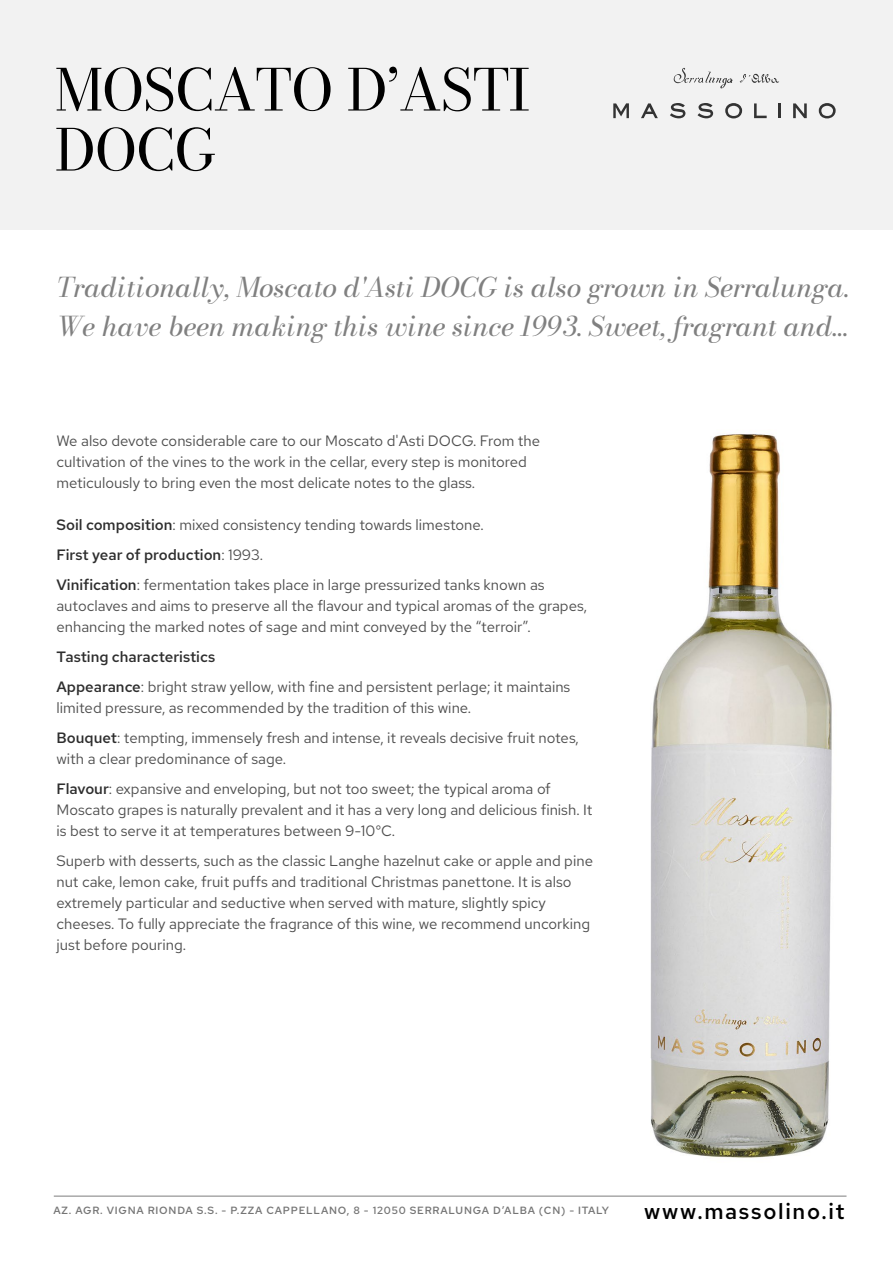
<style>
.page{position:relative;width:893px;height:1263px;background:#fff}
.page>*{position:absolute;margin:0;border:0;box-sizing:border-box;transform-origin:0 0}
.t1{font:57px/60px "Bodoni 11 Book";color:#000}
.t2{font:27px/39px "Bodoni 11 Book Italic";color:#808080}
.t3{font:500 21.9px "Red Hat Text";letter-spacing:.075em;color:#000}
.t4{font:15px/21px "Red Hat Text";color:#4d4d4d}
.t5{font:500 10.5px "Red Hat Text";letter-spacing:.075em;color:#757575}
.s1{font-weight:500;color:#2e2e2e}
</style>
<div class="page">
<hr style="left:54px;top:1196px;width:792px;height:1px;background:#7d7d7d">
<div style="left:0;top:0;width:893px;height:230px;background:#f2f2f2"></div>
<svg style="left:613px;top:103px;width:16px;height:15px"></svg>
<svg style="left:641px;top:103px;width:17px;height:15px"></svg>
<svg style="left:670px;top:103px;width:15px;height:15px"></svg>
<svg style="left:697px;top:103px;width:16px;height:15px"></svg>
<svg style="left:725px;top:103px;width:17px;height:15px"></svg>
<svg style="left:754px;top:103px;width:13px;height:15px"></svg>
<svg style="left:779px;top:103px;width:2px;height:15px"></svg>
<svg style="left:793px;top:103px;width:14px;height:15px"></svg>
<svg style="left:819px;top:103px;width:17px;height:15px"></svg>
<svg style="left:674px;top:68px;width:105px;height:21px"></svg>
<img style="left:650px;top:434px;width:182px;height:724px">
<h1 class="t1" style="left:55px;top:62px;width:476px">MOSCATO D’ASTI<br>DOCG</h1>
<h2 class="t2" style="left:57px;top:269px;width:794px">Traditionally, Moscato d'Asti DOCG is also grown in Serralunga.<br>We have been making this wine since 1993. Sweet, fragrant and...</h2>
<p class="t4" style="left:56px;top:430px;width:485px">We also devote considerable care to our Moscato d'Asti DOCG. From the cultivation of the vines to the work in the cellar, every step is monitored meticulously to bring even the most delicate notes to the glass.</p>
<p class="t4" style="left:56px;top:509px;width:490px;line-height:30px"><span class="s1">Soil composition</span>: mixed consistency tending towards limestone.<br><span class="s1">First year of production</span>: 1993.<br><span class="s1">Vinification</span>: fermentation takes place in large pressurized tanks known as</p>
<p class="t4" style="left:56px;top:595px;width:532px">autoclaves and aims to preserve all the flavour and typical aromas of the grapes, enhancing the marked notes of sage and mint conveyed by the “terroir”.</p>
<p class="t4" style="left:56px;top:641px;width:515px;line-height:30px"><span class="s1">Tasting characteristics<br>Appearance</span>: bright straw yellow, with fine and persistent perlage; it maintains</p>
<p class="t4" style="left:56px;top:692px;width:524px;line-height:30px">limited pressure, as recommended by the tradition of this wine.<br><span class="s1">Bouquet</span>: tempting, immensely fresh and intense, it reveals decisive fruit notes,</p>
<p class="t4" style="left:56px;top:743px;width:496px;line-height:30px">with a clear predominance of sage.<br><span class="s1">Flavour</span>: expansive and enveloping, but not too sweet; the typical aroma of</p>
<p class="t4" style="left:56px;top:799px;width:538px">Moscato grapes is naturally prevalent and it has a very long and delicious finish. It is best to serve it at temperatures between 9-10°C.</p>
<p class="t4" style="left:56px;top:850px;width:538px">Superb with desserts, such as the classic Langhe hazelnut cake or apple and pine nut cake, lemon cake, fruit puffs and traditional Christmas panettone. It is also extremely particular and seductive when served with mature, slightly spicy cheeses. To fully appreciate the fragrance of this wine, we recommend uncorking just before pouring.</p>
<p class="t5" style="left:53px;top:1203px;width:557px">AZ. AGR. VIGNA RIONDA S.S. - P.ZZA CAPPELLANO, 8 - 12050 SERRALUNGA D’ALBA (CN) - ITALY</p>
<h3 class="t3" style="left:644px;top:1196px;width:202px">www.massolino.it</h3>
</div>
